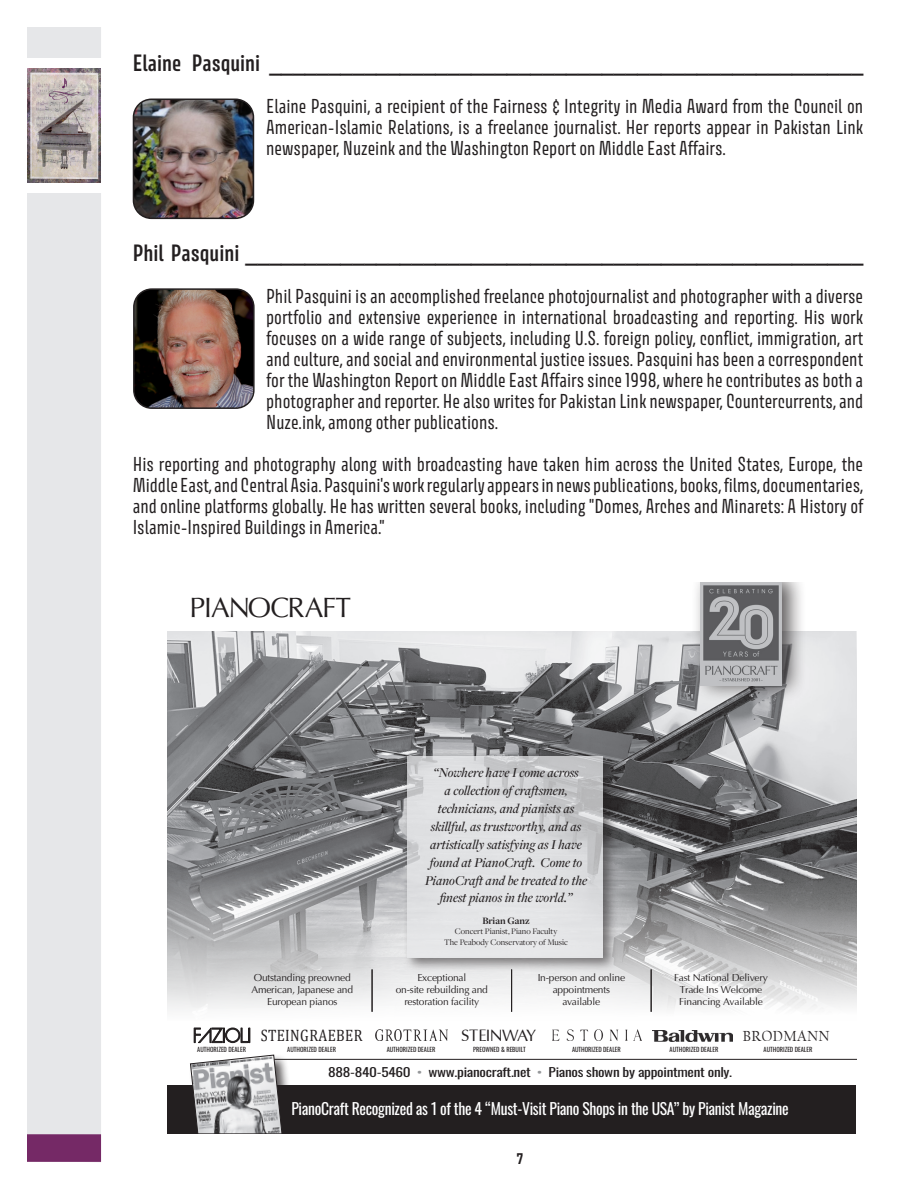
<style>
.page{position:relative;width:918px;height:1188px;background:#fff}
.page>*{position:absolute;margin:0;border:0;box-sizing:border-box;transform-origin:0 0}
.t1{font:28.05px "Optima LT Pro";letter-spacing:-.03em;color:#231f20}
.ParaStyle01-Leading_Auto__Align_Left{font:700 21px "Dax Pro";color:#231f20}
.ParaStyle01-Leading_Auto__Align_Left-2{font:18px/21px "Avory IPE";color:#231f20;text-align:justify}
.t2{font:16.65px "Cambria";letter-spacing:.03em;color:#231f20;scale:.85 1}
.t3{font:16.65px "Optima";letter-spacing:-.04em;color:#231f20}
.t4{font:600 16.5px "Avory IPE";color:#231f20}
.t5{font:15.9px "Oswald";letter-spacing:-.02em;color:#fff}
.t6{font:15.3px "Californian FB";letter-spacing:.03em;color:#231f20;scale:.96 1}
.t7{font:italic 500 14.1px/17.9px "Freight Disp Pro";color:#231f20;text-align:center}
.t8{font:12.3px "Oswald";letter-spacing:-.02em;color:#231f20;scale:1.25 1}
.t9{font:10.2px/12.3px "Optima LT Pro";letter-spacing:-.02em;color:#231f20;text-align:center}
.t10{font:10.2px/12.3px "Optima";letter-spacing:-.02em;color:#231f20;text-align:center}
.t11{font:700 10.2px "Freight Disp Pro";color:#231f20}
.t12{font:9px/10.6px "Freight Disp Pro";color:#231f20;text-align:center}
.t13{font:6.45px "Oswald";color:#231f20}
.s1{font-family:"Avory IPE";font-weight:600}
.s2{color:#95979a}
</style>
<div class="page">
<div style="left:27px;top:27px;width:74px;height:1107px;background:#e6e7e9"></div>
<div style="left:27px;top:1134px;width:74px;height:28px;background:#752966"></div>
<div style="left:27px;top:182px;width:74px;height:11px;background:#fff"></div>
<div style="left:27px;top:59px;width:74px;height:10px;background:#fff"></div>
<img style="left:27px;top:69px;width:74px;height:113px">
<img style="left:134px;top:99px;width:119px;height:119px">
<div style="left:133px;top:99px;width:121px;height:120px;border:2px solid #231f20;border-radius:18px"></div>
<img style="left:136px;top:291px;width:116px;height:115px">
<div style="left:133px;top:288px;width:122px;height:121px;border:2px solid #231f20;border-radius:18px"></div>
<img style="left:167px;top:631px;width:689px;height:381px">
<div style="left:167px;top:1085px;width:689px;height:48px;background:#231f20"></div>
<div style="left:403px;top:751px;width:215px;height:221px;background:#231f20;opacity:.75"></div>
<svg style="left:408px;top:756px;width:195px;height:201px;background:#dbdcde"></svg>
<hr style="left:267px;top:1059px;width:589px;height:1px;background:#231f20">
<hr style="left:372px;top:969px;width:1px;height:43px;background:#231f20">
<hr style="left:511px;top:969px;width:1px;height:43px;background:#231f20">
<hr style="left:651px;top:969px;width:1px;height:43px;background:#231f20">
<div style="left:691px;top:582px;width:116px;height:121px;background:#231f20;opacity:.75"></div>
<img style="left:701px;top:582px;width:81px;height:103px">
<img style="left:375px;top:1030px;width:73px;height:11px">
<img style="left:553px;top:1030px;width:89px;height:11px">
<img style="left:652px;top:1030px;width:80px;height:11px">
<div style="left:189px;top:1054px;width:111px;height:79px;background:#231f20;opacity:.75"></div>
<svg style="left:190px;top:1055px;width:96px;height:78px"></svg>
<svg style="left:194px;top:1028px;width:56px;height:15px"></svg>
<p class="ParaStyle01-Leading_Auto__Align_Left" style="left:133px;top:50px;width:732px"><span class="s1">Elaine Pasquini</span> __________________________________________________</p>
<p class="ParaStyle01-Leading_Auto__Align_Left-2" style="left:266px;top:96px;width:599px">Elaine Pasquini, a recipient of the Fairness &amp; Integrity in Media Award from the Council on American-Islamic Relations, is a freelance journalist. Her reports appear in Pakistan Link newspaper, Nuzeink and the Washington Report on Middle East Affairs.</p>
<p class="ParaStyle01-Leading_Auto__Align_Left" style="left:133px;top:240px;width:732px"><span class="s1">Phil Pasquini</span> ____________________________________________________</p>
<p class="ParaStyle01-Leading_Auto__Align_Left-2" style="left:266px;top:286px;width:599px">Phil Pasquini is an accomplished freelance photojournalist and photographer with a diverse portfolio and extensive experience in international broadcasting and reporting. His work focuses on a wide range of subjects, including U.S. foreign policy, conflict, immigration, art and culture, and social and environmental justice issues. Pasquini has been a correspondent for the Washington Report on Middle East Affairs since 1998, where he contributes as both a photographer and reporter. He also writes for Pakistan Link newspaper, Countercurrents, and Nuze.ink, among other publications.</p>
<p class="ParaStyle01-Leading_Auto__Align_Left-2" style="left:133px;top:454px;width:732px">His reporting and photography along with broadcasting have taken him across the United States, Europe, the Middle East, and Central Asia. Pasquini's work regularly appears in news publications, books, films, documentaries, and online platforms globally. He has written several books, including "Domes, Arches and Minarets: A History of Islamic-Inspired Buildings in America."</p>
<p class="t1" style="left:189px;top:590px;width:163px">PIANOCRAFT</p>
<p class="t7" style="left:425px;top:764px;width:164px">“Nowhere have I come across<br>a collection of craftsmen, technicians, and pianists as skillful, as trustworthy, and as artistically satisfying as I have found at PianoCraft. Come to<br>PianoCraft and be treated to the finest pianos in the world.”</p>
<p class="t11" style="left:482px;top:914px;width:49px">Brian Ganz</p>
<p class="t12" style="left:444px;top:926px;width:125px">Concert Pianist, Piano Faculty<br>The Peabody Conservatory of Music</p>
<p class="t9" style="left:251px;top:971px;width:103px">Outstanding preowned<br>American, Japanese and<br>European pianos</p>
<p class="t9" style="left:396px;top:971px;width:94px">Exceptional<br>on-site rebuilding and restoration facility</p>
<p class="t9" style="left:538px;top:971px;width:89px">In-person and online appointments available</p>
<p class="t10" style="left:674px;top:972px;width:95px">Fast National Delivery<br>Trade Ins Welcome<br>Financing Available</p>
<p class="t13" style="left:387px;top:1043px;width:50px">AUTHORIZED DEALER</p>
<p class="t13" style="left:572px;top:1043px;width:50px">AUTHORIZED DEALER</p>
<p class="t13" style="left:670px;top:1043px;width:50px">AUTHORIZED DEALER</p>
<p class="t3" style="left:461px;top:1027px;width:77px">STEINWAY</p>
<p class="t2" style="left:261px;top:1026px;width:121px">STEINGRAEBER</p>
<p class="t6" style="left:743px;top:1028px;width:92px">BRODMANN</p>
<p class="t13" style="left:197px;top:1043px;width:50px">AUTHORIZED DEALER</p>
<p class="t13" style="left:764px;top:1043px;width:50px">AUTHORIZED DEALER</p>
<p class="t13" style="left:287px;top:1043px;width:50px">AUTHORIZED DEALER</p>
<p class="t13" style="left:473px;top:1043px;width:54px">PREOWNED &amp; REBUILT</p>
<p class="t8" style="left:328px;top:1061px;width:325px">888-840-5460 <span class="s2">•</span> www.pianocraft.net <span class="s2">•</span> Pianos shown by appointment only.</p>
<p class="t5" style="left:291px;top:1094px;width:499px">PianoCraft Recognized as 1 of the 4 “Must-Visit Piano Shops in the USA” by Pianist Magazine</p>
<p class="t4" style="left:516px;top:1147px;width:8px">7</p>
</div>
